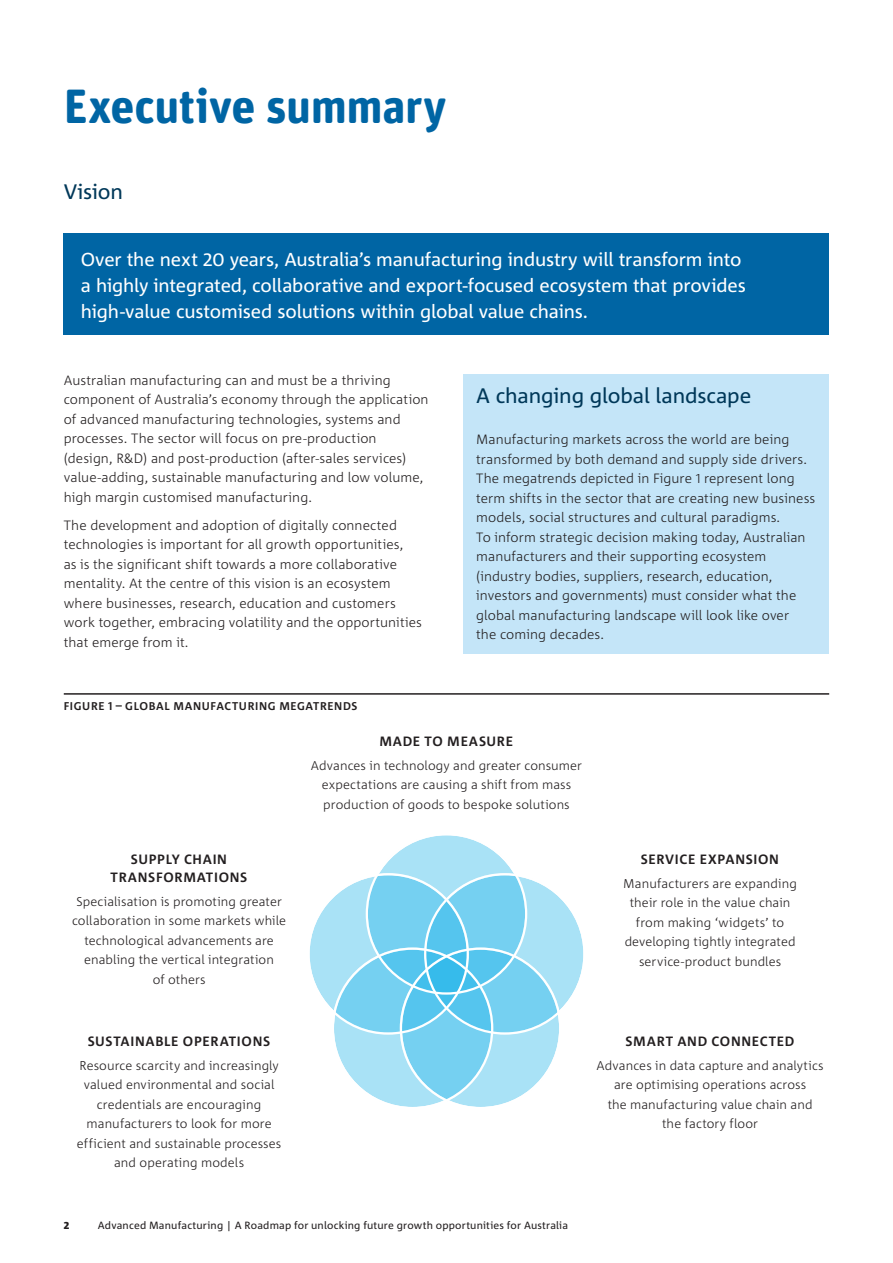
<style>
.page{position:relative;width:893px;height:1263px;background:#fff}
.page>*{position:absolute;margin:0;border:0;box-sizing:border-box;transform-origin:0 0}
.H1_Page_Title_A4{font:700 48px "Unit Rounded OT";letter-spacing:-.01em;color:#0065a4}
.H2_Heading{font:21px "Corpid C1";letter-spacing:-.005em;color:#003859}
.Highlight_boxed_text{font:18.75px/26.2px "Corpid C1";letter-spacing:-.01em;color:#fff}
.Body_Copy{font:300 13.5px/19.5px "Corpid C1";letter-spacing:.005em;color:#231f20}
.H3_Subhead{font:700 13.5px/18px "Corpid C1";letter-spacing:.05em;color:#231f20;text-align:center}
.Body_Copy-2{font:300 12.75px/19.5px "Corpid C1";letter-spacing:.01em;color:#231f20;text-align:center}
.Table_Chart_heading{font:700 11.25px "Corpid C1";letter-spacing:.055em;color:#231f20}
.t1{font:10.5px "Corpid C1";letter-spacing:.015em;color:#231f20}
.t2{font:800 10.5px "Corpid C1";color:#231f20}
</style>
<div class="page">
<div style="left:64px;top:234px;width:765px;height:101px;background:#0065a4"></div>
<svg style="left:367px;top:834px;width:159px;height:159px;fill:#a9e2f6"></svg>
<svg style="left:425px;top:874px;width:159px;height:159px;fill:#a9e2f6"></svg>
<svg style="left:308px;top:874px;width:160px;height:159px"></svg>
<svg style="left:333px;top:949px;width:159px;height:159px;fill:#a9e2f6"></svg>
<svg style="left:401px;top:949px;width:159px;height:159px"></svg>
<hr style="left:64px;top:693px;width:765px;height:2px;background:#231f20">
<div style="left:463px;top:374px;width:366px;height:280px;background:#c4e5f8"></div>
<h1 class="H1_Page_Title_A4" style="left:64px;top:76px;width:384px">Executive summary</h1>
<h2 class="H2_Heading" style="left:64px;top:179px;width:61px">Vision</h2>
<p class="Highlight_boxed_text" style="left:81px;top:245px;width:667px">Over the next 20 years, Australia’s manufacturing industry will transform into a highly integrated, collaborative and export-focused ecosystem that provides high‑value customised solutions within global value chains.</p>
<p class="Body_Copy" style="left:64px;top:370px;width:366px">Australian manufacturing can and must be a thriving component of Australia’s economy through the application of advanced manufacturing technologies, systems and processes. The sector will focus on pre-production (design, R&amp;D) and post-production (after-sales services) value‑adding, sustainable manufacturing and low volume, high margin customised manufacturing.</p>
<p class="Body_Copy" style="left:64px;top:515px;width:360px">The development and adoption of digitally connected technologies is important for all growth opportunities,<br>as is the significant shift towards a more collaborative mentality. At the centre of this vision is an ecosystem where businesses, research, education and customers work together, embracing volatility and the opportunities that emerge from it.</p>
<p class="Table_Chart_heading" style="left:64px;top:698px;width:295px">FIGURE 1 – GLOBAL MANUFACTURING MEGATRENDS</p>
<h2 class="H2_Heading" style="left:476px;top:383px;width:277px">A changing global landscape</h2>
<p class="Body_Copy" style="left:476px;top:429px;width:340px">Manufacturing markets across the world are being transformed by both demand and supply side drivers.<br>The megatrends depicted in Figure 1 represent long term shifts in the sector that are creating new business models, social structures and cultural paradigms.<br>To inform strategic decision making today, Australian manufacturers and their supporting ecosystem (industry bodies, suppliers, research, education, investors and governments) must consider what the global manufacturing landscape will look like over<br>the coming decades.</p>
<h3 class="H3_Subhead" style="left:111px;top:850px;width:138px">SUPPLY CHAIN<br>TRANSFORMATIONS</h3>
<p class="Body_Copy-2" style="left:72px;top:891px;width:216px">Specialisation is promoting greater collaboration in some markets while technological advancements are enabling the vertical integration<br>of others</p>
<h3 class="H3_Subhead" style="left:379px;top:732px;width:135px">MADE TO MEASURE</h3>
<p class="Body_Copy-2" style="left:311px;top:755px;width:273px">Advances in technology and greater consumer expectations are causing a shift from mass production of goods to bespoke solutions</p>
<h3 class="H3_Subhead" style="left:641px;top:850px;width:140px">SERVICE EXPANSION</h3>
<p class="Body_Copy-2" style="left:623px;top:873px;width:175px">Manufacturers are expanding their role in the value chain from making ‘widgets’ to developing tightly integrated service-product bundles</p>
<h3 class="H3_Subhead" style="left:88px;top:1032px;width:184px">SUSTAINABLE OPERATIONS</h3>
<p class="Body_Copy-2" style="left:77px;top:1055px;width:206px">Resource scarcity and increasingly valued environmental and social credentials are encouraging manufacturers to look for more efficient and sustainable processes and operating models</p>
<p class="t2" style="left:64px;top:1218px;width:7px">2</p>
<p class="t1" style="left:98px;top:1218px;width:472px">Advanced Manufacturing | A Roadmap for unlocking future growth opportunities for Australia</p>
<h3 class="H3_Subhead" style="left:626px;top:1032px;width:170px">SMART AND CONNECTED</h3>
<p class="Body_Copy-2" style="left:597px;top:1055px;width:229px">Advances in data capture and analytics are optimising operations across<br>the manufacturing value chain and the factory floor</p>
</div>
